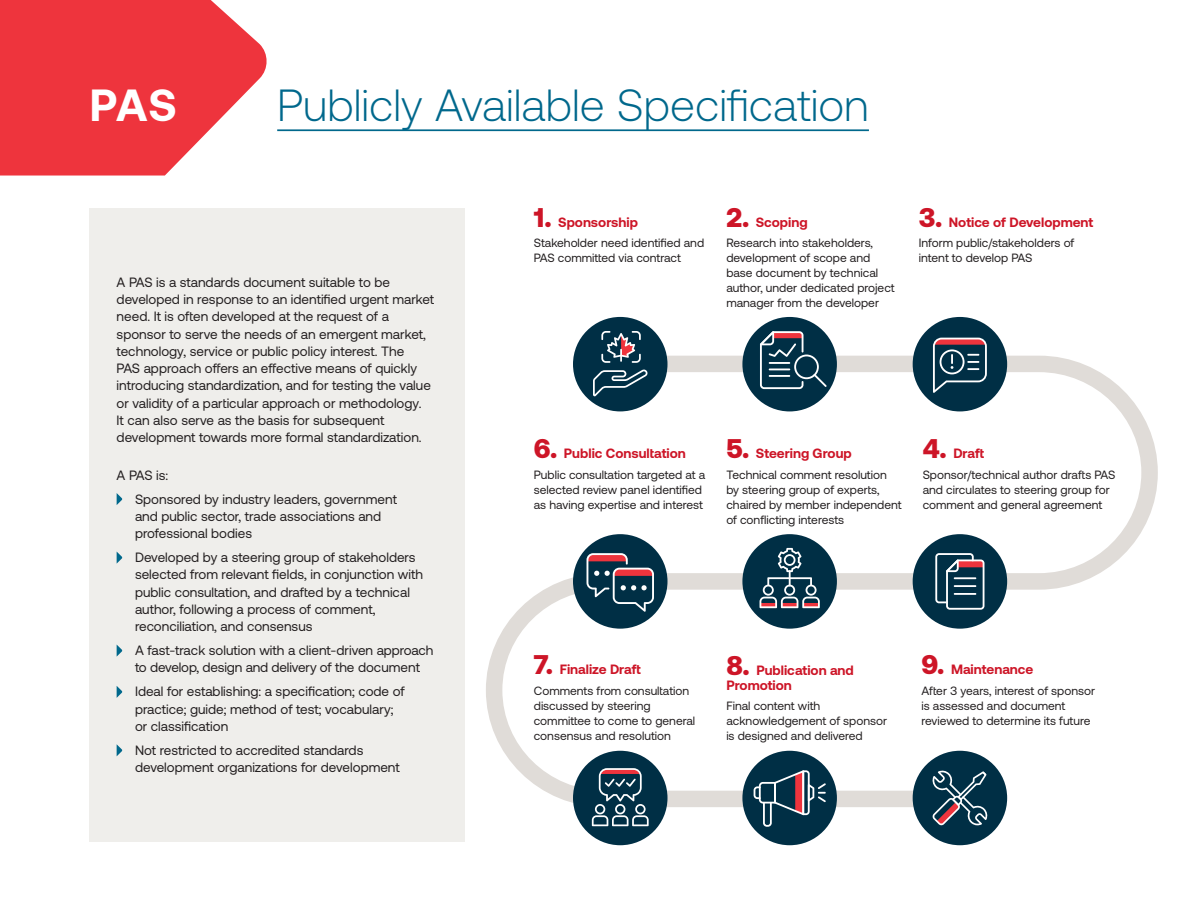
<style>
.page{position:relative;width:1188px;height:918px;background:#fff}
.page>*{position:absolute;margin:0;border:0;box-sizing:border-box;transform-origin:0 0}
.t1{font:300 45px "Aeonik";color:#00688c}
.t2{font:700 45px "Aeonik";color:#fff}
.BULLETS{font:13.5px/17.2px "Aeonik";color:#231f20}
.BODY{font:13.5px/17.2px "Aeonik";color:#231f20}
.MAP_heading{font:700 13.5px/15px "Aeonik";color:#cd1527}
.MAP_body{font:12px/15px "Aeonik";color:#231f20}
.MAP_heading-2{font:12px/15px "Aeonik";color:#231f20}
.s1{font-weight:900;font-size:27px}
</style>
<div class="page">
<svg style="left:486px;top:347px;width:672px;height:468px"></svg>
<svg style="left:0;top:0;width:267px;height:176px;background:#f05159"></svg>
<div style="left:90px;top:208px;width:375px;height:633px;background:#efeeeb"></div>
<svg style="left:117px;top:493px;width:5px;height:12px"></svg>
<svg style="left:117px;top:552px;width:5px;height:11px"></svg>
<svg style="left:117px;top:645px;width:5px;height:11px"></svg>
<svg style="left:117px;top:686px;width:5px;height:12px"></svg>
<svg style="left:117px;top:744px;width:5px;height:12px"></svg>
<hr style="left:277px;top:129px;width:592px;height:2px;background:#00688c">
<div style="left:573px;top:317px;width:95px;height:94px;background:#002f45;border-radius:50%"></div>
<svg style="left:593px;top:369px;width:55px;height:27px"></svg>
<svg style="left:601px;top:331px;width:40px;height:32px"></svg>
<div style="left:742px;top:534px;width:95px;height:95px;background:#002f45;border-radius:50%"></div>
<svg style="left:760px;top:548px;width:60px;height:60px"></svg>
<div style="left:573px;top:751px;width:95px;height:94px;background:#002f45;border-radius:50%"></div>
<svg style="left:592px;top:768px;width:57px;height:58px"></svg>
<div style="left:573px;top:534px;width:95px;height:95px;background:#002f45;border-radius:50%"></div>
<svg style="left:587px;top:553px;width:67px;height:59px"></svg>
<div style="left:742px;top:751px;width:95px;height:94px;background:#002f45;border-radius:50%"></div>
<svg style="left:754px;top:770px;width:72px;height:57px"></svg>
<div style="left:742px;top:317px;width:95px;height:94px;background:#002f45;border-radius:50%"></div>
<svg style="left:760px;top:331px;width:67px;height:58px"></svg>
<hr style="left:769px;top:375px;width:21px;height:2px;background:#fff">
<div style="left:913px;top:317px;width:94px;height:94px;background:#002f45;border-radius:50%"></div>
<svg style="left:933px;top:338px;width:54px;height:55px"></svg>
<div style="left:913px;top:751px;width:94px;height:94px;background:#002f45;border-radius:50%"></div>
<svg style="left:932px;top:770px;width:56px;height:55px"></svg>
<div style="left:913px;top:534px;width:94px;height:95px;background:#002f45;border-radius:50%"></div>
<svg style="left:935px;top:553px;width:49px;height:57px"></svg>
<p class="t2" style="left:90px;top:80px;width:89px">PAS</p>
<p class="t1" style="left:277px;top:81px;width:593px">Publicly Available Specification</p>
<p class="BODY" style="left:117px;top:274px;width:319px">A PAS is a standards document suitable to be developed in response to an identified urgent market need. It is often developed at the request of a sponsor to serve the needs of an emergent market, technology, service or public policy interest. The<br>PAS approach offers an effective means of quickly introducing standardization, and for testing the value or validity of a particular approach or methodology.<br>It can also serve as the basis for subsequent development towards more formal standardization.</p>
<p class="BODY" style="left:117px;top:466px;width:53px">A PAS is:</p>
<p class="BULLETS" style="left:135px;top:490px;width:263px">Sponsored by industry leaders, government and public sector, trade associations and professional bodies</p>
<p class="BULLETS" style="left:135px;top:549px;width:290px">Developed by a steering group of stakeholders selected from relevant fields, in conjunction with public consultation, and drafted by a technical author, following a process of comment, reconciliation, and consensus</p>
<p class="BULLETS" style="left:135px;top:642px;width:300px">A fast-track solution with a client-driven approach to develop, design and delivery of the document</p>
<p class="BULLETS" style="left:135px;top:683px;width:271px">Ideal for establishing: a specification; code of practice; guide; method of test; vocabulary; or classification</p>
<p class="BULLETS" style="left:135px;top:742px;width:266px">Not restricted to accredited standards development organizations for development</p>
<p class="MAP_heading" style="left:534px;top:214px;width:106px"><span class="s1">1.</span> Sponsorship</p>
<p class="MAP_body" style="left:534px;top:236px;width:172px">Stakeholder need identified and<br>PAS committed via contract</p>
<p class="MAP_heading" style="left:726px;top:214px;width:83px"><span class="s1">2.</span> Scoping</p>
<p class="MAP_body" style="left:726px;top:236px;width:170px">Research into stakeholders, development of scope and base document by technical author, under dedicated project manager from the developer</p>
<p class="MAP_heading" style="left:919px;top:214px;width:176px"><span class="s1">3.</span> Notice of Development</p>
<p class="MAP_body" style="left:919px;top:236px;width:157px">Inform public/stakeholders of intent to develop PAS</p>
<p class="MAP_heading" style="left:534px;top:446px;width:153px"><span class="s1">6.</span> Public Consultation</p>
<p class="MAP_body" style="left:534px;top:467px;width:173px">Public consultation targeted at a selected review panel identified as having expertise and interest</p>
<p class="MAP_heading" style="left:726px;top:446px;width:127px"><span class="s1">5.</span> Steering Group</p>
<p class="MAP_body" style="left:726px;top:467px;width:176px">Technical comment resolution by steering group of experts, chaired by member independent of conflicting interests</p>
<p class="MAP_heading" style="left:923px;top:446px;width:63px"><span class="s1">4.</span> Draft</p>
<p class="MAP_body" style="left:923px;top:467px;width:194px">Sponsor/technical author drafts PAS and circulates to steering group for comment and general agreement</p>
<p class="MAP_heading" style="left:534px;top:662px;width:109px"><span class="s1">7.</span> Finalize Draft</p>
<p class="MAP_heading-2" style="left:534px;top:683px;width:163px">Comments from consultation discussed by steering committee to come to general consensus and resolution</p>
<p class="MAP_heading" style="left:726px;top:663px;width:129px"><span class="s1">8.</span> Publication and<br>Promotion</p>
<p class="MAP_body" style="left:726px;top:699px;width:162px">Final content with acknowledgement of sponsor is designed and delivered</p>
<p class="MAP_heading" style="left:921px;top:662px;width:113px"><span class="s1">9.</span> Maintenance</p>
<p class="MAP_body" style="left:921px;top:683px;width:175px">After 3 years, interest of sponsor is assessed and document reviewed to determine its future</p>
</div>
